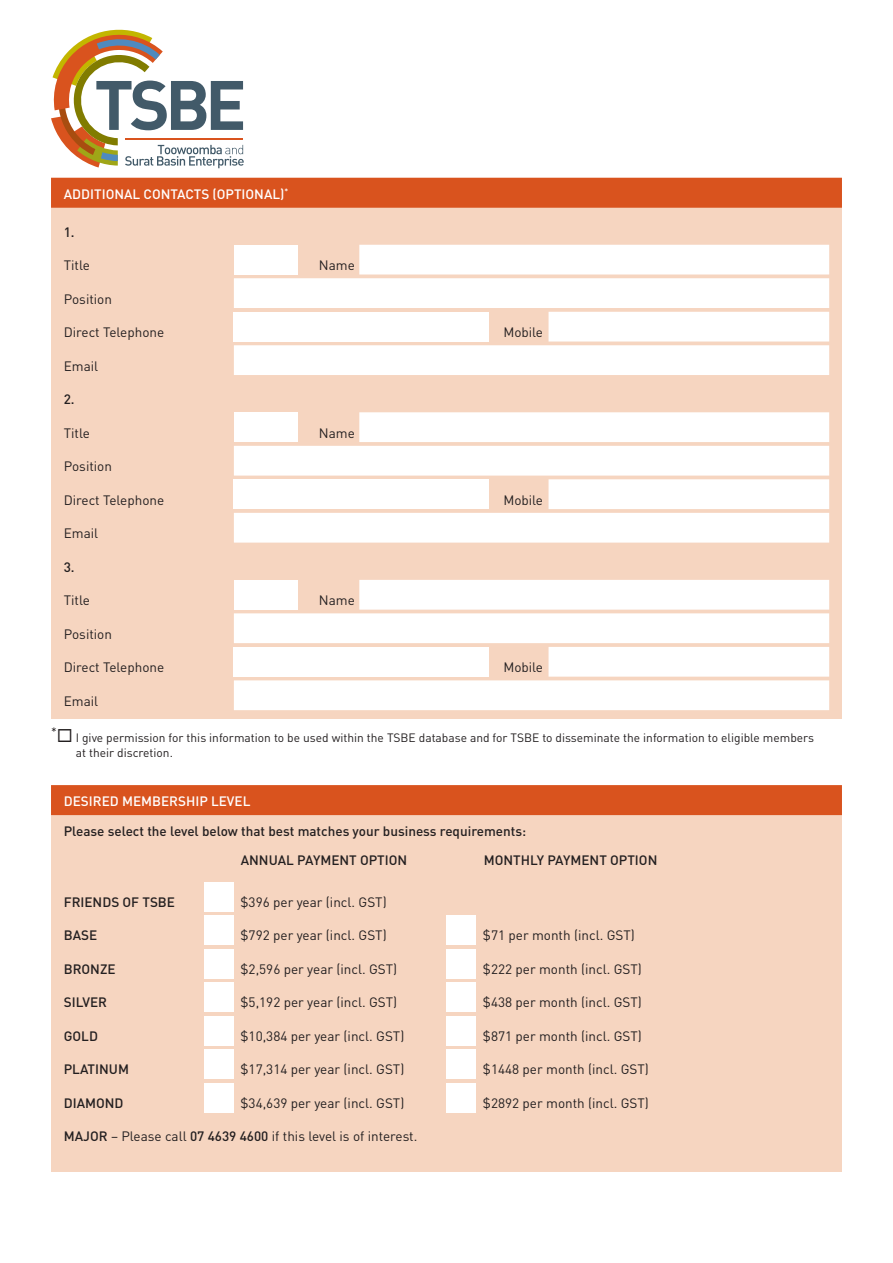
<style>
.page{position:relative;width:893px;height:1263px;background:#fff}
.page>*{position:absolute;margin:0;border:0;box-sizing:border-box;transform-origin:0 0}
.t1{font:13.5px "DIN";color:#231f20}
.t2{font:500 13.5px/29.2px "DIN";color:#231f20}
.t3{font:500 13.5px "DIN";color:#fff}
.t4{font:12px/15px "DIN";color:#231f20}
.s1{font-weight:500}
</style>
<div class="page">
<svg style="left:51px;top:30px;width:193px;height:138px"></svg>
<div style="left:51px;top:791px;width:791px;height:380px;background:#f6d5c0"></div>
<div style="left:51px;top:785px;width:791px;height:30px;background:#d9531e"></div>
<div style="left:204px;top:882px;width:30px;height:29px;background:#fff"></div>
<div style="left:204px;top:915px;width:30px;height:30px;background:#fff"></div>
<div style="left:446px;top:915px;width:30px;height:30px;background:#fff"></div>
<div style="left:204px;top:949px;width:30px;height:29px;background:#fff"></div>
<div style="left:446px;top:949px;width:30px;height:29px;background:#fff"></div>
<div style="left:204px;top:982px;width:30px;height:30px;background:#fff"></div>
<div style="left:446px;top:982px;width:30px;height:30px;background:#fff"></div>
<div style="left:204px;top:1016px;width:30px;height:29px;background:#fff"></div>
<div style="left:446px;top:1016px;width:30px;height:29px;background:#fff"></div>
<div style="left:204px;top:1049px;width:30px;height:30px;background:#fff"></div>
<div style="left:446px;top:1049px;width:30px;height:30px;background:#fff"></div>
<div style="left:204px;top:1083px;width:30px;height:29px;background:#fff"></div>
<div style="left:446px;top:1083px;width:30px;height:29px;background:#fff"></div>
<div style="left:51px;top:184px;width:791px;height:535px;background:#f6d5c0"></div>
<div style="left:51px;top:178px;width:791px;height:30px;background:#d9531e"></div>
<div style="left:359px;top:245px;width:470px;height:29px;background:#fff"></div>
<div style="left:234px;top:278px;width:595px;height:30px;background:#fff"></div>
<div style="left:549px;top:312px;width:280px;height:29px;background:#fff"></div>
<div style="left:234px;top:345px;width:595px;height:30px;background:#fff"></div>
<div style="left:359px;top:412px;width:470px;height:30px;background:#fff"></div>
<div style="left:234px;top:446px;width:595px;height:30px;background:#fff"></div>
<div style="left:549px;top:479px;width:280px;height:30px;background:#fff"></div>
<div style="left:234px;top:513px;width:595px;height:30px;background:#fff"></div>
<div style="left:359px;top:580px;width:470px;height:30px;background:#fff"></div>
<div style="left:234px;top:613px;width:595px;height:30px;background:#fff"></div>
<div style="left:549px;top:647px;width:280px;height:30px;background:#fff"></div>
<div style="left:234px;top:680px;width:595px;height:30px;background:#fff"></div>
<div style="left:234px;top:245px;width:64px;height:30px;background:#fff"></div>
<div style="left:234px;top:412px;width:64px;height:30px;background:#fff"></div>
<div style="left:234px;top:580px;width:64px;height:30px;background:#fff"></div>
<div style="left:234px;top:479px;width:255px;height:30px;background:#fff"></div>
<div style="left:234px;top:312px;width:255px;height:30px;background:#fff"></div>
<div style="left:234px;top:647px;width:255px;height:30px;background:#fff"></div>
<p class="t3" style="left:64px;top:185px;width:226px">ADDITIONAL CONTACTS (OPTIONAL)<sup>*</sup></p>
<p class="t2" style="left:64px;top:217px;width:12px">1.</p>
<p class="t1" style="left:64px;top:257px;width:28px">Title</p>
<p class="t1" style="left:319px;top:257px;width:38px">Name</p>
<p class="t1" style="left:64px;top:290px;width:50px">Position</p>
<p class="t1" style="left:64px;top:324px;width:102px">Direct Telephone</p>
<p class="t1" style="left:503px;top:324px;width:41px">Mobile</p>
<p class="t1" style="left:64px;top:357px;width:36px">Email</p>
<p class="t2" style="left:64px;top:384px;width:12px">2.</p>
<p class="t1" style="left:64px;top:424px;width:28px">Title</p>
<p class="t1" style="left:319px;top:424px;width:38px">Name</p>
<p class="t1" style="left:64px;top:458px;width:50px">Position</p>
<p class="t1" style="left:64px;top:491px;width:102px">Direct Telephone</p>
<p class="t1" style="left:503px;top:491px;width:41px">Mobile</p>
<p class="t1" style="left:64px;top:525px;width:36px">Email</p>
<p class="t2" style="left:64px;top:552px;width:12px">3.</p>
<p class="t1" style="left:64px;top:592px;width:28px">Title</p>
<p class="t1" style="left:319px;top:592px;width:38px">Name</p>
<p class="t1" style="left:64px;top:626px;width:50px">Position</p>
<p class="t1" style="left:64px;top:659px;width:102px">Direct Telephone</p>
<p class="t1" style="left:503px;top:659px;width:41px">Mobile</p>
<p class="t1" style="left:64px;top:693px;width:36px">Email</p>
<p class="t4" style="left:76px;top:730px;width:740px;text-indent:-25px">*◻ I give permission for this information to be used within the TSBE database and for TSBE to disseminate the information to eligible members at their discretion.</p>
<p class="t3" style="left:64px;top:793px;width:188px">DESIRED MEMBERSHIP LEVEL</p>
<p class="t2" style="left:241px;top:816px;width:287px;text-indent:-177px">Please select the level below that best matches your business requirements:<br>ANNUAL PAYMENT OPTION</p>
<p class="t2" style="left:484px;top:845px;width:175px">MONTHLY PAYMENT OPTION</p>
<p class="t2" style="left:64px;top:887px;width:113px">FRIENDS OF TSBE</p>
<p class="t1" style="left:241px;top:893px;width:148px">$396 per year (incl. GST)</p>
<p class="t2" style="left:64px;top:920px;width:35px">BASE</p>
<p class="t1" style="left:241px;top:927px;width:148px">$792 per year (incl. GST)</p>
<p class="t1" style="left:483px;top:927px;width:153px">$71 per month (incl. GST)</p>
<p class="t2" style="left:64px;top:954px;width:53px">BRONZE</p>
<p class="t1" style="left:241px;top:961px;width:158px">$2,596 per year (incl. GST)</p>
<p class="t1" style="left:483px;top:961px;width:160px">$222 per month (incl. GST)</p>
<p class="t2" style="left:64px;top:987px;width:45px">SILVER</p>
<p class="t1" style="left:241px;top:994px;width:158px">$5,192 per year (incl. GST)</p>
<p class="t1" style="left:483px;top:994px;width:160px">$438 per month (incl. GST)</p>
<p class="t2" style="left:64px;top:1021px;width:36px">GOLD</p>
<p class="t1" style="left:241px;top:1028px;width:165px">$10,384 per year (incl. GST)</p>
<p class="t1" style="left:483px;top:1028px;width:160px">$871 per month (incl. GST)</p>
<p class="t2" style="left:64px;top:1054px;width:67px">PLATINUM</p>
<p class="t1" style="left:241px;top:1061px;width:165px">$17,314 per year (incl. GST)</p>
<p class="t1" style="left:483px;top:1061px;width:167px">$1448 per month (incl. GST)</p>
<p class="t2" style="left:64px;top:1088px;width:61px">DIAMOND</p>
<p class="t1" style="left:241px;top:1095px;width:165px">$34,639 per year (incl. GST)</p>
<p class="t1" style="left:483px;top:1095px;width:167px">$2892 per month (incl. GST)</p>
<p class="t1" style="left:64px;top:1128px;width:355px"><span class="s1">MAJOR</span> – Please call <span class="s1">07 4639 4600</span> if this level is of interest.</p>
</div>
